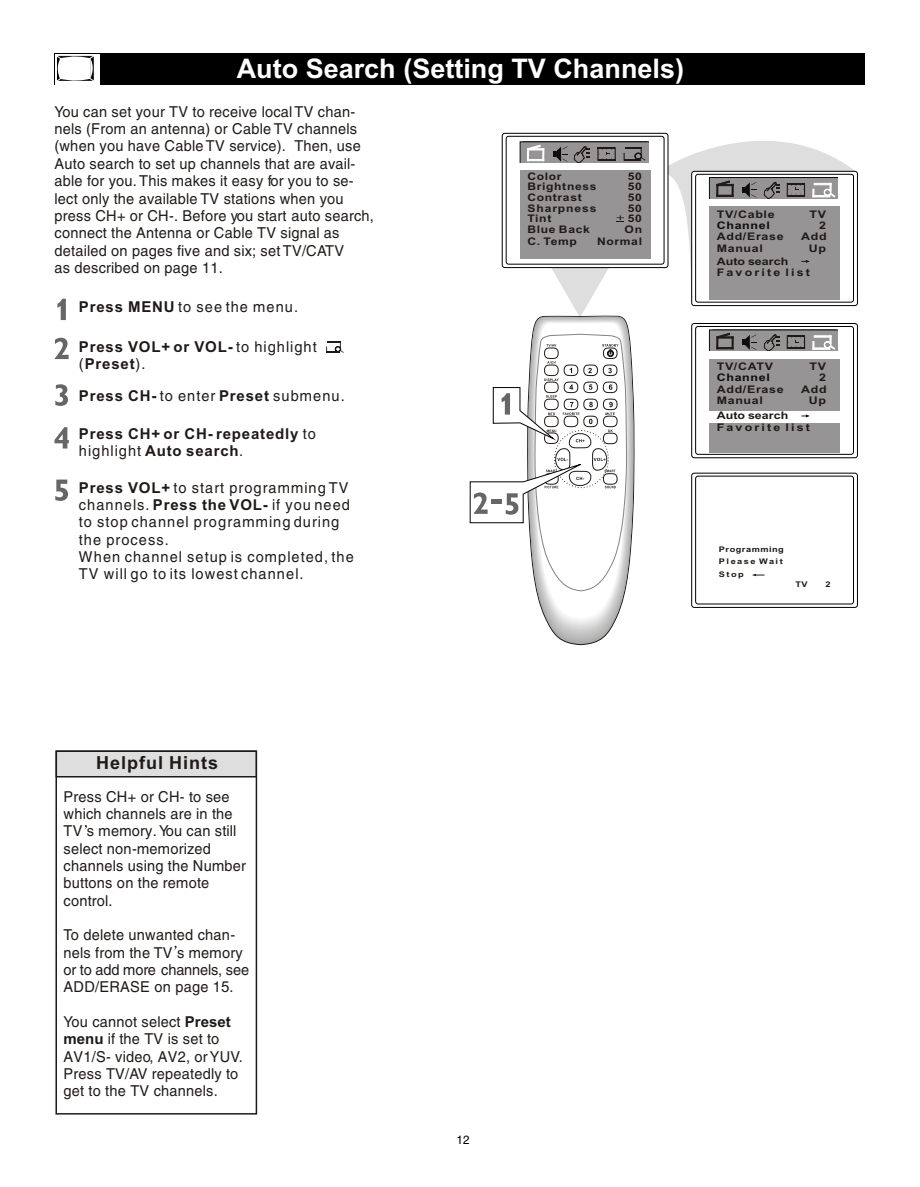
<style>
.page{position:relative;width:920px;height:1187px;background:#fff}
.page>*{position:absolute;margin:0;border:0;box-sizing:border-box;transform-origin:0 0}
.t1{font:700 27px "Helvetica";color:#fff}
.t2{font:700 18px "Helvetica";letter-spacing:.055em;color:#1f1a17}
.t3{font:15px/17.4px "Helvetica";color:#1f1a17}
.t4{font:15px/17.4px "Helvetica";letter-spacing:.055em;color:#1f1a17}
.t5{font:700 15px/17.4px "Helvetica";letter-spacing:.055em;color:#1f1a17}
.t6{font:12px "Helvetica";color:#000}
.t7{font:700 10.5px "Helvetica";letter-spacing:.055em;color:#1f1a17;scale:1.19 1}
.t8{font:700 10.5px/11.4px "Helvetica";letter-spacing:.055em;color:#1f1a17;scale:1.15 1}
.t9{font:700 10.5px "Helvetica";letter-spacing:.18em;color:#1f1a17;scale:1.19 1}
.t10{font:700 10.5px "Helvetica";letter-spacing:.005em;color:#1f1a17;scale:1.19 1}
.t11{font:700 10.5px "Helvetica";letter-spacing:.055em;color:#0d0d0d;scale:1.19 1}
.t12{font:700 10.5px "Helvetica";letter-spacing:.075em;color:#1f1a17;scale:1.15 1}
.t13{font:700 7.8px/11.6px "Helvetica";letter-spacing:.055em;color:#1f1a17;scale:1.19 1}
.t14{font:700 7.8px "Helvetica";letter-spacing:.09em;color:#1f1a17;scale:1.19 1}
.s1{font-weight:700}
.s2{font-weight:400}
.s3{font-family:"Arial"}
</style>
<div class="page">
<div style="left:691px;top:171px;width:166px;height:135px;border:1px solid #000;border-radius:3px"></div>
<div style="left:691px;top:323px;width:166px;height:135px;border:1px solid #000;border-radius:3px"></div>
<div style="left:695px;top:326px;width:159px;height:129px;border:1px solid #000;border-radius:3px"></div>
<svg style="left:656px;top:132px;width:200px;height:170px"></svg>
<div style="left:709px;top:359px;width:130px;height:93px;background:#969494"></div>
<div style="left:709px;top:329px;width:130px;height:24px;background:#969494;border:1px solid #0d0d0d"></div>
<svg style="left:786px;top:335px;width:19px;height:14px"></svg>
<svg style="left:716px;top:333px;width:17px;height:16px"></svg>
<svg style="left:742px;top:334px;width:14px;height:16px"></svg>
<svg style="left:763px;top:334px;width:16px;height:17px"></svg>
<hr style="left:708px;top:351px;width:132px;height:2px;background:#fff">
<svg style="left:812px;top:335px;width:23px;height:15px"></svg>
<div style="left:708px;top:411px;width:133px;height:11px;background:#fff"></div>
<hr style="left:838px;top:329px;width:2px;height:24px;background:#fff">
<svg style="left:326px;top:342px;width:18px;height:11px"></svg>
<div style="left:691px;top:473px;width:166px;height:134px;border:1px solid #000;border-radius:3px"></div>
<div style="left:695px;top:475px;width:159px;height:129px;border:1px solid #000;border-radius:3px"></div>
<div style="left:55px;top:750px;width:202px;height:364px;border:2px solid #1f1a17"></div>
<div style="left:56px;top:750px;width:201px;height:27px;background:#dedede;border:2px solid #1f1a17"></div>
<svg style="left:801px;top:415px;width:7px;height:2px"></svg>
<svg style="left:752px;top:574px;width:12px;height:2px"></svg>
<svg style="left:57px;top:299px;width:9px;height:21px"></svg>
<svg style="left:55px;top:338px;width:14px;height:21px"></svg>
<svg style="left:55px;top:384px;width:13px;height:22px"></svg>
<svg style="left:54px;top:427px;width:15px;height:21px"></svg>
<svg style="left:55px;top:479px;width:13px;height:22px"></svg>
<svg style="left:469px;top:239px;width:166px;height:406px"></svg>
<div style="left:54px;top:53px;width:810px;height:32px;background:#000"></div>
<div style="left:55px;top:54px;width:44px;height:30px;background:#fff"></div>
<svg style="left:57px;top:55px;width:37px;height:26px"></svg>
<div style="left:502px;top:133px;width:166px;height:134px;background:#fff;border-radius:3px"></div>
<div style="left:502px;top:133px;width:166px;height:135px;border:1px solid #000;border-radius:3px"></div>
<div style="left:505px;top:136px;width:159px;height:129px;border:1px solid #000;border-radius:3px"></div>
<div style="left:520px;top:171px;width:130px;height:88px;background:#969494"></div>
<div style="left:519px;top:141px;width:131px;height:23px;background:#969494;border:1px solid #0d0d0d"></div>
<svg style="left:597px;top:147px;width:18px;height:14px"></svg>
<svg style="left:527px;top:145px;width:17px;height:16px"></svg>
<svg style="left:553px;top:146px;width:36px;height:17px"></svg>
<hr style="left:519px;top:163px;width:131px;height:2px;background:#fff">
<svg style="left:616px;top:215px;width:8px;height:7px"></svg>
<svg style="left:623px;top:141px;width:27px;height:22px"></svg>
<h1 class="t1" style="left:237px;top:58px;width:449px">Auto Search (Setting TV Channels)</h1>
<p class="t3" style="left:54px;top:104px;width:321px">You can set your TV to receive local TV chan&shy;nels (From an antenna) or Cable TV channels (when you have Cable TV service). Then, use Auto search to set up channels that are avail&shy;able for you. This makes it easy for you to se&shy;lect only the available TV stations when you press CH+ or CH-. Before you start auto search, connect the Antenna or Cable TV signal as detailed on pages five and six; set TV/CATV<br>as described on page 11.</p>
<p class="t4" style="left:79px;top:298px;width:221px"><span class="s1">Press MENU</span> to see the menu.</p>
<p class="t5" style="left:79px;top:339px;width:239px">Press VOL+ or VOL- <span class="s2">to highlight (</span>Preset<span class="s2">).</span></p>
<p class="t4" style="left:79px;top:388px;width:267px"><span class="s1">Press CH-</span> to enter <span class="s1">Preset</span> submenu.</p>
<p class="t5" style="left:79px;top:426px;width:239px">Press CH+ or CH- repeatedly <span class="s2">to highlight</span> Auto search<span class="s2">.</span></p>
<p class="t4" style="left:79px;top:479px;width:277px"><span class="s1">Press VOL+</span> to start programming TV channels. <span class="s1">Press the VOL-</span> if you need to stop channel programming during the process.<br>When channel setup is completed, the<br>TV will go to its lowest channel.</p>
<p class="t8" style="left:527px;top:172px;width:31px">Color</p>
<p class="t8" style="left:627px;top:171px;width:14px">50</p>
<p class="t8" style="left:627px;top:182px;width:14px;line-height:10.9px">50<br>50</p>
<p class="t8" style="left:597px;top:214px;width:41px;text-align:right">50<br>On<br>Normal</p>
<p class="t8" style="left:527px;top:182px;width:62px;line-height:10.9px">Brightness<br>Contrast</p>
<p class="t8" style="left:527px;top:214px;width:56px">Tint<br>Blue Back<br>C. Temp</p>
<p class="t12" style="left:527px;top:204px;width:62px">Sharpness</p>
<p class="t8" style="left:627px;top:203px;width:14px">50</p>
<p class="t7" style="left:716px;top:210px;width:50px">TV/Cable</p>
<p class="t7" style="left:809px;top:210px;width:15px">TV</p>
<p class="t10" style="left:716px;top:257px;width:62px">Auto search</p>
<p class="t11" style="left:716px;top:221px;width:46px">Channel</p>
<p class="t7" style="left:819px;top:221px;width:7px">2</p>
<p class="t7" style="left:716px;top:244px;width:40px">Manual</p>
<p class="t7" style="left:808px;top:244px;width:16px">Up</p>
<p class="t7" style="left:716px;top:233px;width:58px">Add/Erase</p>
<p class="t9" style="left:716px;top:269px;width:80px">Favorite list</p>
<p class="t7" style="left:801px;top:233px;width:23px">Add</p>
<p class="t7" style="left:716px;top:363px;width:49px">TV/CATV</p>
<p class="t7" style="left:809px;top:363px;width:15px">TV</p>
<p class="t11" style="left:716px;top:374px;width:46px">Channel</p>
<p class="t7" style="left:819px;top:374px;width:7px">2</p>
<p class="t7" style="left:716px;top:396px;width:40px">Manual</p>
<p class="t7" style="left:808px;top:396px;width:16px">Up</p>
<p class="t7" style="left:716px;top:385px;width:58px">Add/Erase</p>
<p class="t9" style="left:716px;top:423px;width:80px">Favorite list</p>
<p class="t7" style="left:801px;top:385px;width:23px">Add</p>
<p class="t10" style="left:716px;top:411px;width:62px">Auto search</p>
<p class="t13" style="left:719px;top:544px;width:56px">Programming<br>Please Wait</p>
<p class="t14" style="left:719px;top:571px;width:22px">Stop</p>
<p class="t14" style="left:795px;top:581px;width:12px">TV</p>
<p class="t14" style="left:825px;top:581px;width:6px">2</p>
<p class="t2" style="left:96px;top:755px;width:123px">Helpful Hints</p>
<p class="t3" style="left:64px;top:788px;width:184px">Press CH+ or CH- to see which channels are in the<br>TV s memory. You can still select non-memorized channels using the Number buttons on the remote control.</p>
<p class="t3" style="left:64px;top:927px;width:187px">To delete unwanted chan&shy;nels from the TV s memory or to add more channels, see<br>ADD/ERASE on page 1<span class="s3">5</span>.</p>
<p class="t3" style="left:64px;top:1014px;width:181px">You cannot select <span class="s1">Preset menu</span> if the TV is set to<br>AV1/S- video, AV2, or YUV.<br>Press TV/AV repeatedly to get to the TV channels.</p>
<p class="t6" style="left:456px;top:1134px;width:15px">12</p>
</div>
